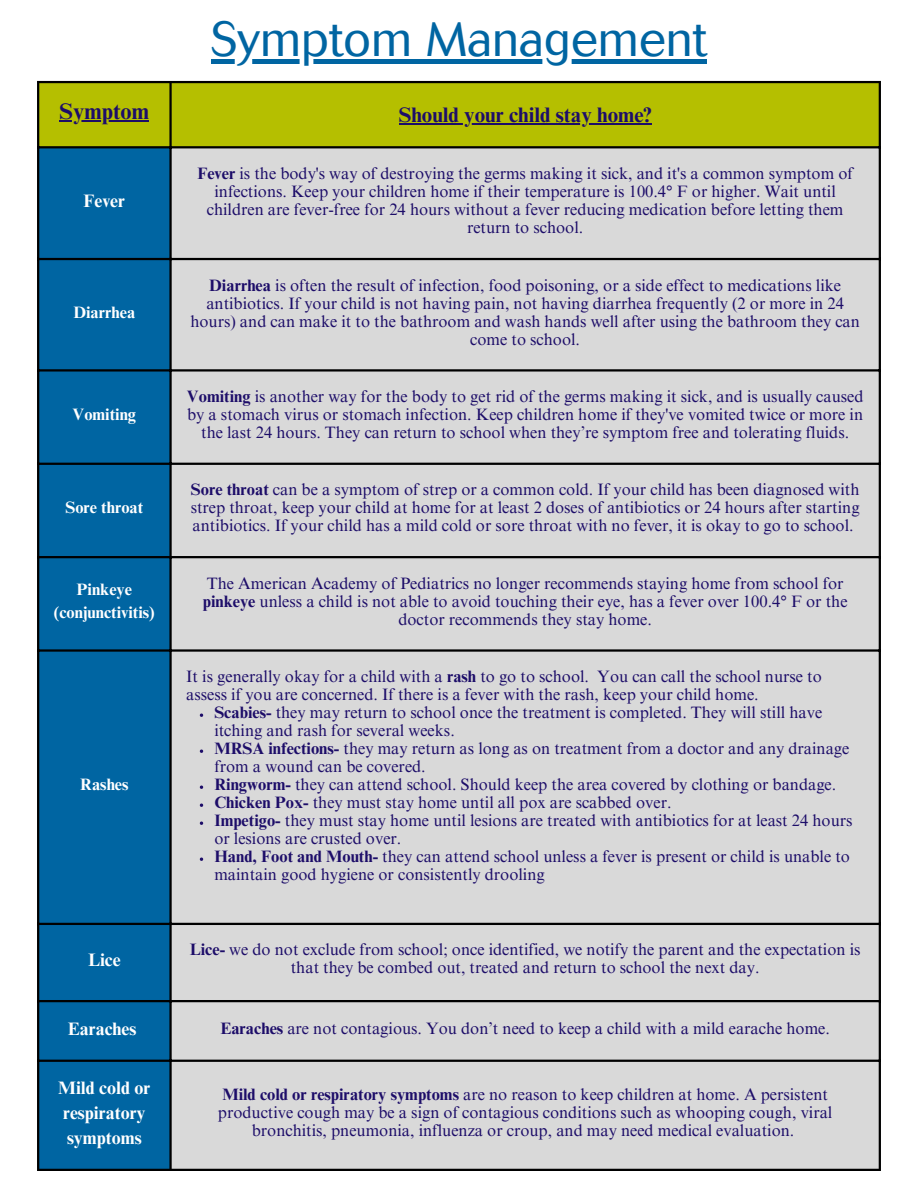
<style>
.page{position:relative;width:918px;height:1188px;background:#fff}
.page>*{position:absolute;margin:0;border:0;box-sizing:border-box;transform-origin:0 0}
.t1{font:300 48px "Cosmos";color:#0065a2}
.t2{font:700 22.5px "Times NRMT Pro";color:#1d0d69}
.t3{font:700 21px "Times NRMT Pro";color:#1d0d69}
.t4{font:700 18px/24.8px "Times NRMT Pro";color:#fff}
.t5{font:16.5px/18px "Times NRMT Pro";color:#1d0d69;text-align:center}
.t6{font:700 16.5px/22.5px "Times NRMT Pro";color:#fff;text-align:center}
.s1{font-weight:700}
</style>
<div class="page">
<div style="left:39px;top:83px;width:840px;height:63px;background:#b5bf00"></div>
<div style="left:39px;top:148px;width:130px;height:1021px;background:#0065a2"></div>
<div style="left:172px;top:148px;width:707px;height:1021px;background:#d9d9d9"></div>
<hr style="left:60px;top:120px;width:89px;height:1px;background:#1d0d69">
<hr style="left:399px;top:124px;width:253px;height:1px;background:#1d0d69">
<hr style="left:37px;top:83px;width:2px;height:1086px;background:#000">
<hr style="left:169px;top:83px;width:3px;height:1086px;background:#000">
<hr style="left:879px;top:83px;width:2px;height:1086px;background:#000">
<hr style="left:37px;top:81px;width:844px;height:2px;background:#000">
<hr style="left:37px;top:146px;width:844px;height:2px;background:#000">
<hr style="left:37px;top:258px;width:844px;height:2px;background:#000">
<hr style="left:37px;top:369px;width:844px;height:3px;background:#000">
<hr style="left:37px;top:463px;width:844px;height:2px;background:#000">
<hr style="left:37px;top:556px;width:844px;height:2px;background:#000">
<hr style="left:37px;top:649px;width:844px;height:3px;background:#000">
<hr style="left:37px;top:923px;width:844px;height:2px;background:#000">
<hr style="left:37px;top:1000px;width:844px;height:2px;background:#000">
<hr style="left:37px;top:1060px;width:844px;height:2px;background:#000">
<hr style="left:37px;top:1169px;width:844px;height:2px;background:#000">
<div style="left:211px;top:59px;width:496px;height:5px;background:#0065a2"></div>
<p class="t1" style="left:211px;top:12px;width:497px">Symptom Management</p>
<p class="t2" style="left:60px;top:103px;width:91px">Symptom</p>
<p class="t3" style="left:399px;top:107px;width:254px">Should your child stay home?</p>
<p class="t4" style="left:84px;top:191px;width:43px">Fever</p>
<p class="t6" style="left:73px;top:303px;width:63px">Diarrhea</p>
<p class="t6" style="left:72px;top:405px;width:65px">Vomiting</p>
<p class="t6" style="left:65px;top:498px;width:79px">Sore throat</p>
<p class="t5" style="left:197px;top:166px;width:657px"><span class="s1">Fever</span> is the body's way of destroying the germs making it sick, and it's a common symptom of infections. Keep your children home if their temperature is 100.4° F or higher. Wait until children are fever-free for 24 hours without a fever reducing medication before letting them return to school.</p>
<p class="t5" style="left:190px;top:278px;width:671px"><span class="s1">Diarrhea</span> is often the result of infection, food poisoning, or a side effect to medications like antibiotics. If your child is not having pain, not having diarrhea frequently (2 or more in 24 hours) and can make it to the bathroom and wash hands well after using the bathroom they can come to school.</p>
<p class="t5" style="left:187px;top:389px;width:678px"><span class="s1">Vomiting</span> is another way for the body to get rid of the germs making it sick, and is usually caused by a stomach virus or stomach infection. Keep children home if they've vomited twice or more in the last 24 hours. They can return to school when they’re symptom free and tolerating fluids.</p>
<p class="t5" style="left:191px;top:483px;width:670px;text-align:justify"><span class="s1">Sore throat</span> can be a symptom of strep or a common cold. If your child has been diagnosed with strep throat, keep your child at home for at least 2 doses of antibiotics or 24 hours after starting antibiotics. If your child has a mild cold or sore throat with no fever, it is okay to go to school.</p>
<p class="t6" style="left:54px;top:581px;width:102px">Pinkeye (conjunctivitis)</p>
<p class="t5" style="left:203px;top:576px;width:646px">The American Academy of Pediatrics no longer recommends staying home from school for <span class="s1">pinkeye</span> unless a child is not able to avoid touching their eye, has a fever over 100.4° F or the doctor recommends they stay home.</p>
<p class="t6" style="left:80px;top:775px;width:50px">Rashes</p>
<p class="t5" style="left:186px;top:669px;width:637px;text-align:left">It is generally okay for a child with a <span class="s1">rash</span> to go to school. You can call the school nurse to assess if you are concerned. If there is a fever with the rash, keep your child home.</p>
<p class="t5" style="left:214px;top:705px;width:609px;text-align:left"><span class="s1">Scabies-</span> they may return to school once the treatment is completed. They will still have itching and rash for several weeks.</p>
<p class="t5" style="left:214px;top:741px;width:637px;text-align:left"><span class="s1">MRSA infections-</span> they may return as long as on treatment from a doctor and any drainage from a wound can be covered.</p>
<p class="t5" style="left:214px;top:777px;width:623px"><span class="s1">Ringworm-</span> they can attend school. Should keep the area covered by clothing or bandage.</p>
<p class="t5" style="left:214px;top:795px;width:459px"><span class="s1">Chicken Pox-</span> they must stay home until all pox are scabbed over.</p>
<p class="t5" style="left:214px;top:813px;width:640px;text-align:left"><span class="s1">Impetigo-</span> they must stay home until lesions are treated with antibiotics for at least 24 hours or lesions are crusted over.</p>
<p class="t5" style="left:214px;top:849px;width:637px;text-align:left"><span class="s1">Hand, Foot and Mouth-</span> they can attend school unless a fever is present or child is unable to maintain good hygiene or consistently drooling</p>
<p class="t4" style="left:88px;top:949px;width:34px">Lice</p>
<p class="t5" style="left:190px;top:943px;width:672px"><span class="s1">Lice-</span> we do not exclude from school; once identified, we notify the parent and the expectation is that they be combed out, treated and return to school the next day.</p>
<p class="t4" style="left:68px;top:1019px;width:70px">Earaches</p>
<p class="t5" style="left:220px;top:1021px;width:611px"><span class="s1">Earaches</span> are not contagious. You don’t need to keep a child with a mild earache home.</p>
<p class="t4" style="left:58px;top:1078px;width:94px">Mild cold or respiratory symptoms</p>
<p class="t5" style="left:218px;top:1088px;width:616px"><span class="s1">Mild cold or respiratory symptoms</span> are no reason to keep children at home. A persistent productive cough may be a sign of contagious conditions such as whooping cough, viral bronchitis, pneumonia, influenza or croup, and may need medical evaluation.</p>
</div>
